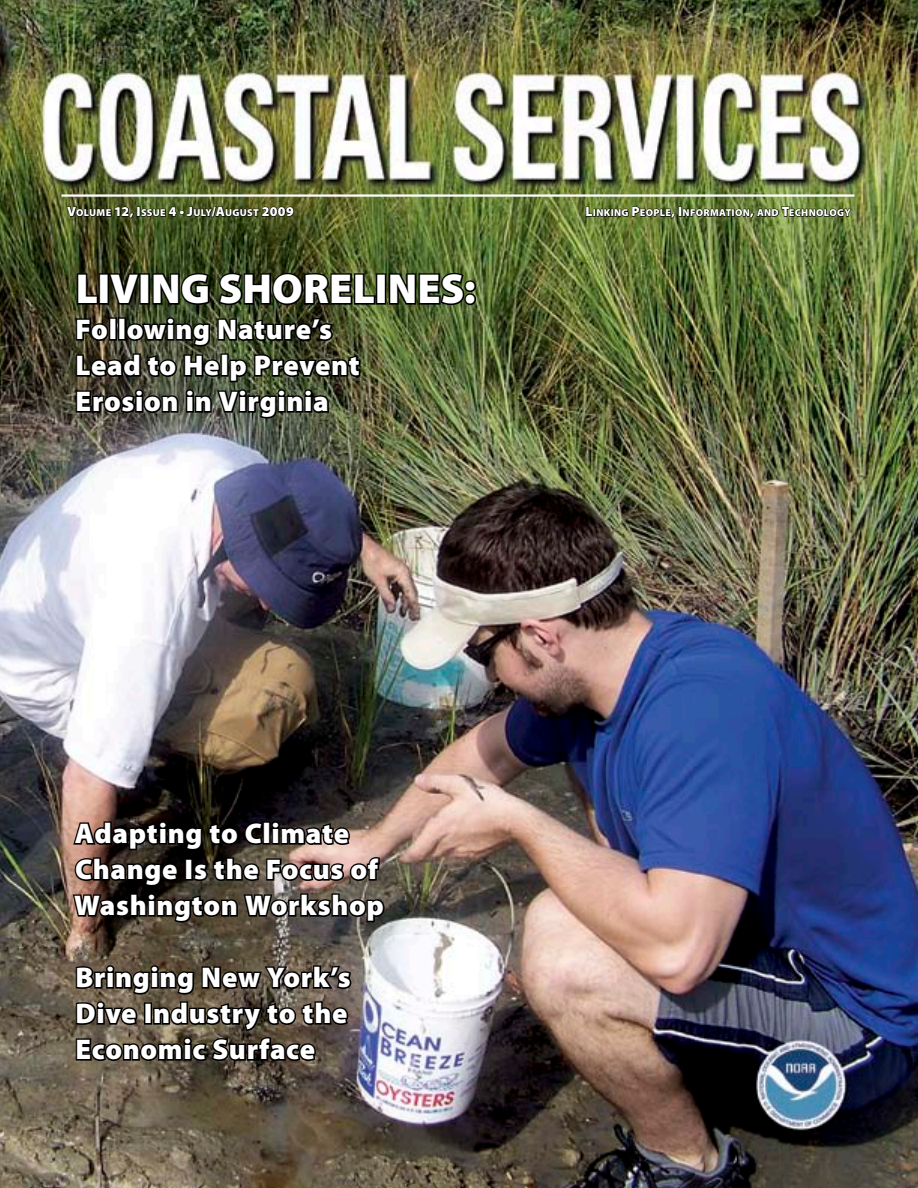
<style>
.page{position:relative;width:918px;height:1188px;background:#fff}
.page>*{position:absolute;margin:0;border:0;box-sizing:border-box;transform-origin:0 0}
.t1{font:900 42px "Myriad Pro";letter-spacing:.005em;color:#fff}
.t2{font:900 28.5px/36px "Myriad Pro";letter-spacing:.025em;color:#fff}
.t3{font:900 10.2px "Myriad Pro";letter-spacing:.03em;color:#fff}
.s1{font-size:13.5px}
</style>
<div class="page">
<img style="left:0;top:0;width:918px;height:1188px">
<hr style="left:61px;top:194px;width:793px;height:3px;background:#fff">
<svg style="left:66px;top:198px;width:228px;height:28px"></svg>
<svg style="left:585px;top:206px;width:91px;height:14px"></svg>
<div style="left:678px;top:207px;width:4px;height:10px;border:1px solid #000"></div>
<svg style="left:682px;top:198px;width:170px;height:28px"></svg>
<div style="left:376px;top:273px;width:10px;height:32px;border:3px solid #000"></div>
<svg style="left:387px;top:271px;width:91px;height:36px"></svg>
<img style="left:74px;top:271px;width:303px;height:180px">
<img style="left:71px;top:783px;width:315px;height:279px">
<p class="t3" style="left:67px;top:206px;width:228px"><span class="s1">V</span>OLUME <span class="s1">12, I</span>SSUE <span class="s1">4 • J</span>ULY<span class="s1">/A</span>UGUST <span class="s1">2009</span></p>
<p class="t3" style="left:586px;top:206px;width:267px"><span class="s1">L</span>INKING <span class="s1">P</span>EOPLE<span class="s1">, I</span>NFORMATION<span class="s1">,</span> AND <span class="s1">T</span>ECHNOLOGY</p>
<h1 class="t1" style="left:76px;top:261px;width:402px">Living Shorelines:</h1>
<p class="t2" style="left:76px;top:310px;width:286px">Following Nature’s<br>Lead to Help Prevent<br>Erosion in Virginia</p>
<p class="t2" style="left:74px;top:814px;width:311px">Adapting to Climate<br>Change Is the Focus of<br>Washington Workshop</p>
<p class="t2" style="left:76px;top:958px;width:277px;text-align:justify">Bringing New York’s Dive Industry to the Economic Surface</p>
</div>
